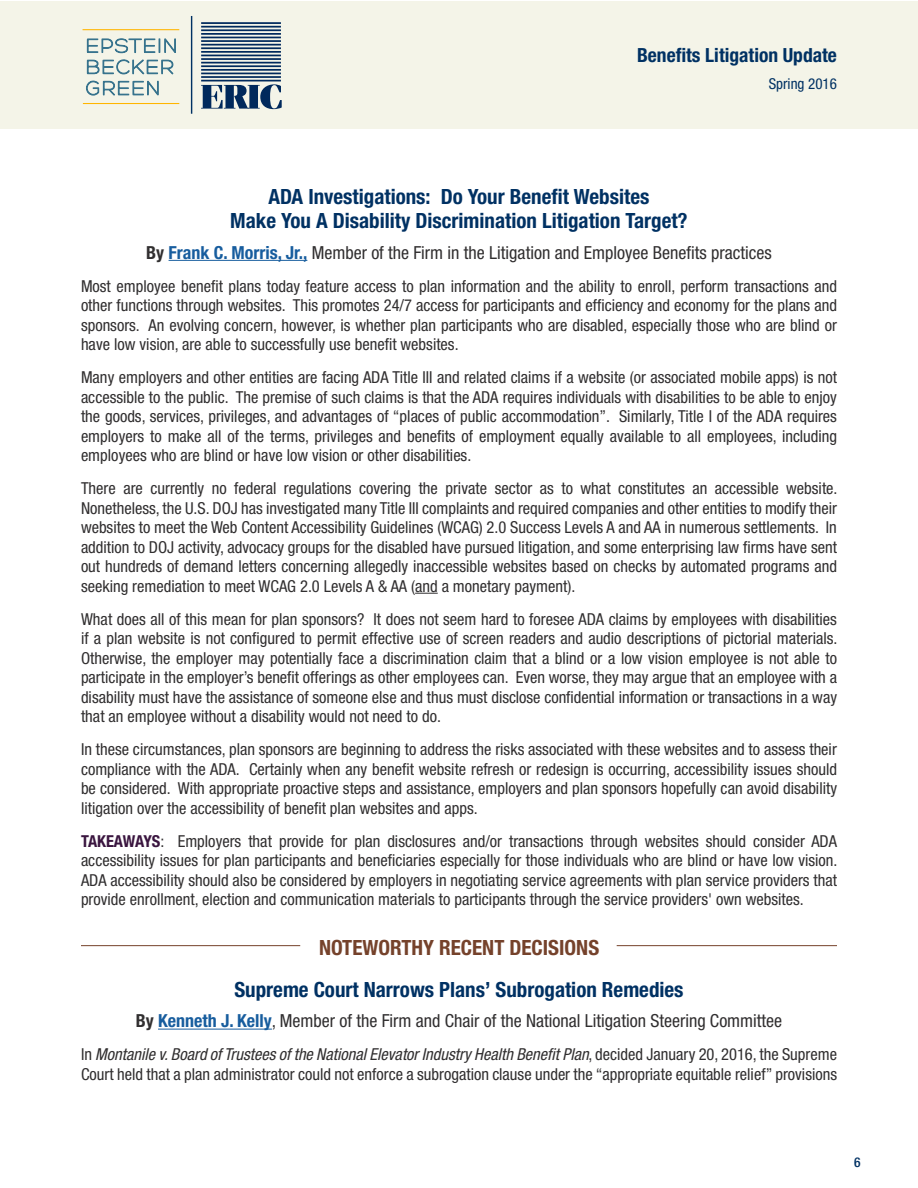
<style>
.page{position:relative;width:918px;height:1188px;background:#fff}
.page>*{position:absolute;margin:0;border:0;box-sizing:border-box;transform-origin:0 0}
.t1{font:700 condensed 21px/24px "Helvetica Neue LT";color:#003163;text-align:center}
.t2{font:700 condensed 21px "Helvetica Neue LT";color:#75422b}
.t3{font:700 condensed 19.5px "Helvetica Neue LT";color:#003163}
.t4{font:condensed 18px "Helvetica Neue LT";color:#312f30}
.Body_Text{font:condensed 16.5px/19.5px "Helvetica Neue LT";color:#312f30;text-align:justify}
.t5{font:condensed 15px "Helvetica Neue LT";color:#003163}
.t6{font:500 condensed 13.5px "Helvetica Neue LT";color:#003163}
.s1{font-weight:700}
.s2{font-weight:700;color:#175d9e}
.s3{font-weight:700;color:#3a153f}
.s4{font-style:italic}
</style>
<div class="page">
<div style="left:1px;top:1px;width:917px;height:128px;background:#f4f4e8"></div>
<svg style="left:86px;top:38px;width:90px;height:58px"></svg>
<hr style="left:83px;top:103px;width:96px;height:1px;background:#ffb500">
<hr style="left:83px;top:29px;width:96px;height:1px;background:#ffb500">
<svg style="left:201px;top:84px;width:81px;height:25px"></svg>
<hr style="left:201px;top:80px;width:80px;height:1px;background:#00295c">
<hr style="left:201px;top:76px;width:80px;height:2px;background:#00295c">
<hr style="left:201px;top:73px;width:80px;height:1px;background:#00295c">
<hr style="left:201px;top:69px;width:80px;height:2px;background:#00295c">
<hr style="left:201px;top:65px;width:80px;height:2px;background:#00295c">
<hr style="left:201px;top:62px;width:80px;height:2px;background:#00295c">
<hr style="left:201px;top:58px;width:80px;height:2px;background:#00295c">
<hr style="left:201px;top:55px;width:80px;height:1px;background:#00295c">
<hr style="left:201px;top:51px;width:80px;height:2px;background:#00295c">
<hr style="left:201px;top:47px;width:80px;height:2px;background:#00295c">
<hr style="left:201px;top:44px;width:80px;height:2px;background:#00295c">
<hr style="left:201px;top:40px;width:80px;height:2px;background:#00295c">
<hr style="left:201px;top:37px;width:80px;height:1px;background:#00295c">
<hr style="left:201px;top:33px;width:80px;height:2px;background:#00295c">
<hr style="left:201px;top:29px;width:80px;height:2px;background:#00295c">
<hr style="left:201px;top:26px;width:80px;height:2px;background:#00295c">
<hr style="left:201px;top:22px;width:80px;height:2px;background:#00295c">
<hr style="left:191px;top:16px;width:1px;height:98px;background:#003163">
<hr style="left:169px;top:260px;width:138px;height:1px;background:#175d9e">
<svg style="left:415px;top:593px;width:23px;height:1px"></svg>
<hr style="left:158px;top:1029px;width:114px;height:1px;background:#175d9e">
<hr style="left:617px;top:945px;width:220px;height:1px;background:#75422b">
<hr style="left:81px;top:945px;width:219px;height:1px;background:#75422b">
<p class="t3" style="left:637px;top:43px;width:201px">Benefits Litigation Update</p>
<p class="t5" style="left:769px;top:75px;width:70px">Spring 2016</p>
<p class="t1" style="left:230px;top:184px;width:459px">ADA Investigations: Do Your Benefit Websites<br>Make You A Disability Discrimination Litigation Target?</p>
<p class="t4" style="left:146px;top:242px;width:627px"><span class="s1">By</span> <span class="s2">Frank C. Morris, Jr.,</span> Member of the Firm in the Litigation and Employee Benefits practices</p>
<p class="Body_Text" style="left:81px;top:276px;width:758px">Most employee benefit plans today feature access to plan information and the ability to enroll, perform transactions and other functions through websites. This promotes 24/7 access for participants and efficiency and economy for the plans and sponsors. An evolving concern, however, is whether plan participants who are disabled, especially those who are blind or have low vision, are able to successfully use benefit websites.</p>
<p class="Body_Text" style="left:81px;top:367px;width:758px">Many employers and other entities are facing ADA Title III and related claims if a website (or associated mobile apps) is not accessible to the public. The premise of such claims is that the ADA requires individuals with disabilities to be able to enjoy the goods, services, privileges, and advantages of “places of public accommodation”. Similarly, Title I of the ADA requires employers to make all of the terms, privileges and benefits of employment equally available to all employees, including employees who are blind or have low vision or other disabilities.</p>
<p class="Body_Text" style="left:81px;top:478px;width:758px">There are currently no federal regulations covering the private sector as to what constitutes an accessible website.<br>Nonetheless, the U.S. DOJ has investigated many Title III complaints and required companies and other entities to modify their websites to meet the Web Content Accessibility Guidelines (WCAG) 2.0 Success Levels A and AA in numerous settlements. In addition to DOJ activity, advocacy groups for the disabled have pursued litigation, and some enterprising law firms have sent out hundreds of demand letters concerning allegedly inaccessible websites based on checks by automated programs and seeking remediation to meet WCAG 2.0 Levels A &amp; AA (and a monetary payment).</p>
<p class="Body_Text" style="left:81px;top:609px;width:758px">What does all of this mean for plan sponsors? It does not seem hard to foresee ADA claims by employees with disabilities if a plan website is not configured to permit effective use of screen readers and audio descriptions of pictorial materials.<br>Otherwise, the employer may potentially face a discrimination claim that a blind or a low vision employee is not able to participate in the employer’s benefit offerings as other employees can. Even worse, they may argue that an employee with a disability must have the assistance of someone else and thus must disclose confidential information or transactions in a way that an employee without a disability would not need to do.</p>
<p class="Body_Text" style="left:81px;top:739px;width:758px">In these circumstances, plan sponsors are beginning to address the risks associated with these websites and to assess their compliance with the ADA. Certainly when any benefit website refresh or redesign is occurring, accessibility issues should be considered. With appropriate proactive steps and assistance, employers and plan sponsors hopefully can avoid disability litigation over the accessibility of benefit plan websites and apps.</p>
<p class="Body_Text" style="left:81px;top:831px;width:758px"><span class="s3">TAKEAWAYS</span>: Employers that provide for plan disclosures and/or transactions through websites should consider ADA accessibility issues for plan participants and beneficiaries especially for those individuals who are blind or have low vision.<br>ADA accessibility should also be considered by employers in negotiating service agreements with plan service providers that provide enrollment, election and communication materials to participants through the service providers' own websites.</p>
<p class="t2" style="left:319px;top:935px;width:282px">NOTEWORTHY RECENT DECISIONS</p>
<p class="t1" style="left:234px;top:977px;width:451px">Supreme Court Narrows Plans’ Subrogation Remedies</p>
<p class="t4" style="left:136px;top:1011px;width:648px"><span class="s1">By</span> <span class="s2">Kenneth J. Kelly</span>, Member of the Firm and Chair of the National Litigation Steering Committee</p>
<p class="Body_Text" style="left:81px;top:1045px;width:758px">In <span class="s4">Montanile v. Board of Trustees of the National Elevator Industry Health Benefit Plan</span>, decided January 20, 2016, the Supreme<br>Court held that a plan administrator could not enforce a subrogation clause under the “appropriate equitable relief” provisions</p>
<p class="t6" style="left:854px;top:1154px;width:8px">6</p>
</div>
